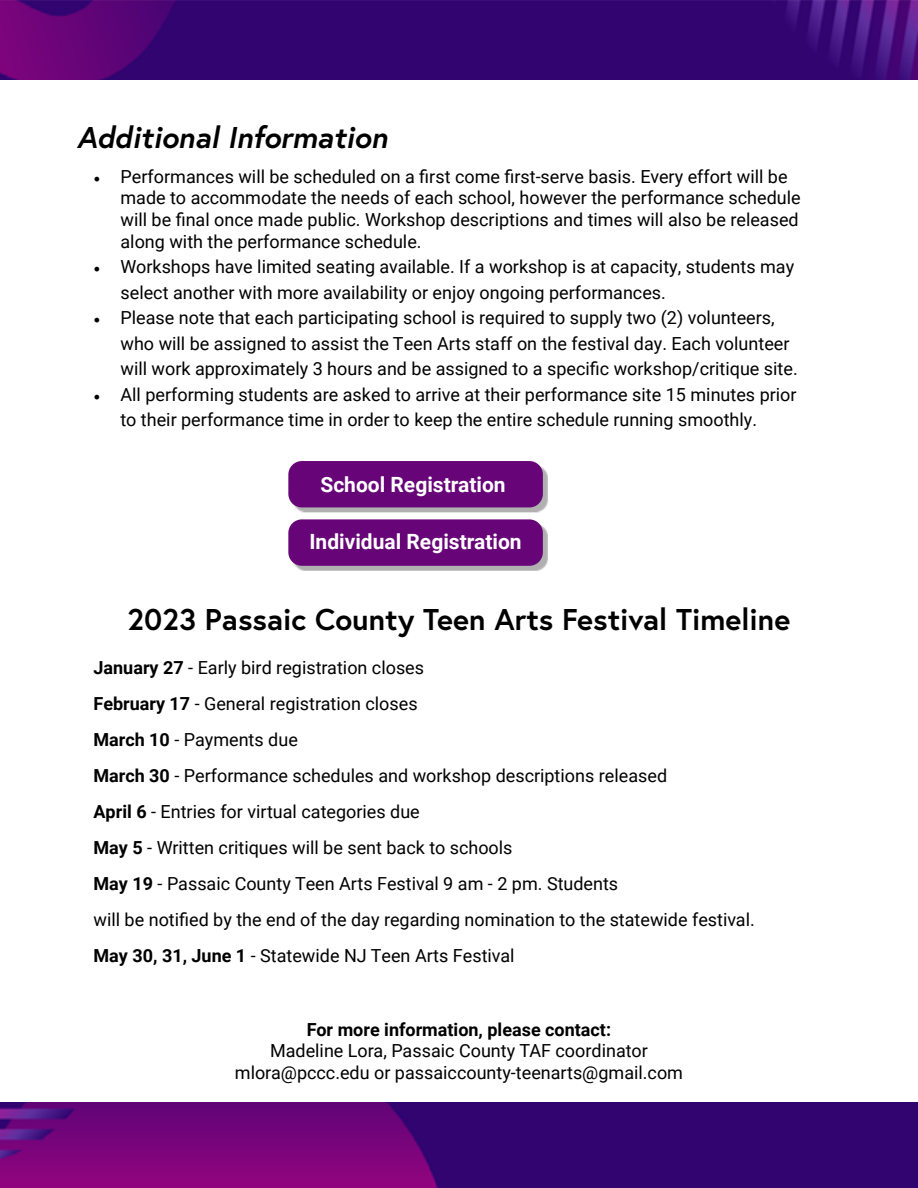
<style>
.page{position:relative;width:918px;height:1188px;background:#fff}
.page>*{position:absolute;margin:0;border:0;box-sizing:border-box;transform-origin:0 0}
.t1{font:700 30px "Europa";color:#000}
.t2{font:italic 700 30px "Europa";color:#000}
.t3{font:700 21px "Roboto";color:#fff}
.t4{font:18px/36px "Roboto";color:#000}
.t5{font:700 18px "Roboto";color:#000}
.s1{font-family:"Minion Pro"}
.s2{font-weight:700}
</style>
<div class="page">
<img style="left:0;top:0;width:918px;height:80px">
<img style="left:0;top:1102px;width:918px;height:86px">
<div style="left:292px;top:466px;width:256px;height:46px;background:#000;opacity:.31"></div>
<div style="left:288px;top:461px;width:255px;height:46px;background:#660478;border-radius:14px"></div>
<div style="left:292px;top:524px;width:256px;height:47px;background:#000;opacity:.31"></div>
<div style="left:288px;top:519px;width:255px;height:47px;background:#660478;border-radius:14px"></div>
<h1 class="t2" style="left:77px;top:117px;width:312px">Additional Information</h1>
<p class="t4" style="left:121px;top:165px;width:682px;line-height:21.6px;text-indent:-27px"><span class="s1">•</span> Performances will be scheduled on a first come first-serve basis. Every effort will be made to accommodate the needs of each school, however the performance schedule will be final once made public. Workshop descriptions and times will also be released along with the performance schedule.</p>
<p class="t4" style="left:121px;top:253px;width:675px;line-height:25.5px;text-indent:-27px"><span class="s1">•</span> Workshops have limited seating available. If a workshop is at capacity, students may select another with more availability or enjoy ongoing performances.</p>
<p class="t4" style="left:121px;top:304px;width:679px;line-height:25.5px;text-indent:-27px"><span class="s1">•</span> Please note that each participating school is required to supply two (2) volunteers, who will be assigned to assist the Teen Arts staff on the festival day. Each volunteer will work approximately 3 hours and be assigned to a specific workshop/critique site.</p>
<p class="t4" style="left:121px;top:381px;width:678px;line-height:25.5px;text-indent:-27px"><span class="s1">•</span> All performing students are asked to arrive at their performance site 15 minutes prior to their performance time in order to keep the entire schedule running smoothly.</p>
<p class="t3" style="left:320px;top:470px;width:187px">School Registration</p>
<p class="t3" style="left:310px;top:527px;width:214px">Individual Registration</p>
<h1 class="t1" style="left:128px;top:599px;width:664px">2023 Passaic County Teen Arts Festival Timeline</h1>
<p class="t4" style="left:94px;top:649px;width:663px"><span class="s2">January 27</span> - Early bird registration closes<br><span class="s2">February 17</span> - General registration closes<br><span class="s2">March 10</span> - Payments due<br><span class="s2">March 30</span> - Performance schedules and workshop descriptions released<br><span class="s2">April 6</span> - Entries for virtual categories due<br><span class="s2">May 5</span> - Written critiques will be sent back to schools<br><span class="s2">May 19</span> - Passaic County Teen Arts Festival 9 am - 2 pm. Students<br>will be notified by the end of the day regarding nomination to the statewide festival.<br><span class="s2">May 30, 31, June 1</span> - Statewide NJ Teen Arts Festival</p>
<p class="t5" style="left:307px;top:1017px;width:306px">For more information, please contact:</p>
<p class="t4" style="left:235px;top:1039px;width:450px;line-height:21.6px;text-align:center">Madeline Lora, Passaic County TAF coordinator mlora@pccc.edu or passaiccounty-teenarts@gmail.com</p>
</div>
